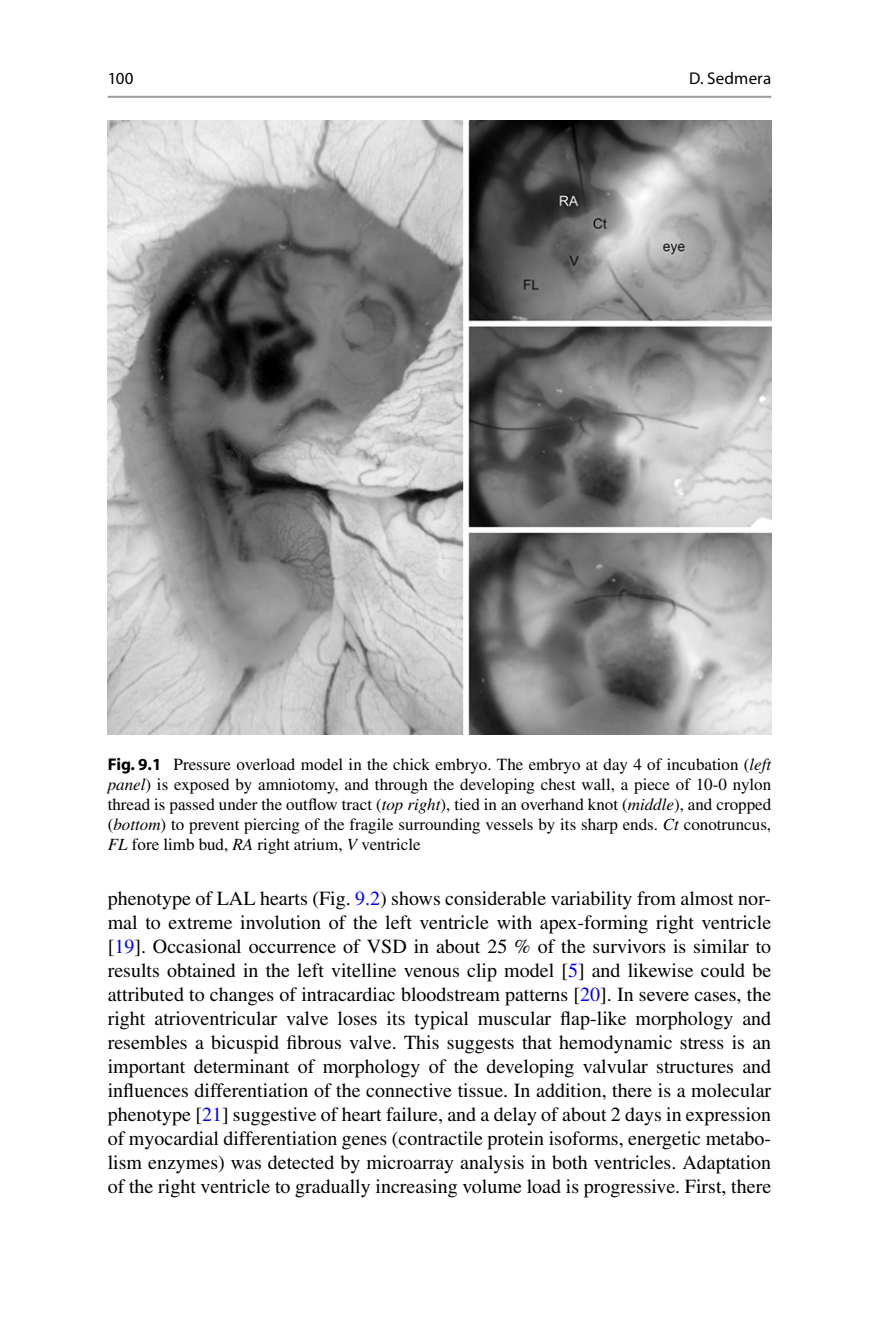
<style>
.page{position:relative;width:879px;height:1333px;background:#fff}
.page>*{position:absolute;margin:0;border:0;box-sizing:border-box;transform-origin:0 0}
.t1{font:20px/24px "Wvjfwp Ttcnbx Times";color:#000;text-align:justify}
.t2{font:17px/20px "Wvjfwp Ttcnbx Times";color:#000;text-align:justify}
.t3{font:17px "Mkgqvn Xsmplt Myriad";letter-spacing:.01em;color:#000}
.s1{font-family:"Fhqybd Ssmqjg Myriad";font-weight:700}
.s2{font-family:"Dsqmmg Ydsgpp Times";font-style:italic}
.s3{color:#0000fa}
</style>
<div class="page">
<img style="left:108px;top:121px;width:663px;height:613px">
<hr style="left:108px;top:96px;width:663px;height:2px;background:#9c9c9c">
<p class="t3" style="left:108px;top:72px;width:27px">100</p>
<p class="t3" style="left:689px;top:72px;width:84px">D. Sedmera</p>
<p class="t2" style="left:108px;top:755px;width:665px"><span class="s1">Fig. 9.1</span> Pressure overload model in the chick embryo. The embryo at day 4 of incubation ( <span class="s2">left panel</span> ) is exposed by amniotomy, and through the developing chest wall, a piece of 10-0 nylon thread is passed under the outflow tract ( <span class="s2">top right</span> ), tied in an overhand knot ( <span class="s2">middle</span> ), and cropped ( <span class="s2">bottom</span> ) to prevent piercing of the fragile surrounding vessels by its sharp ends. <span class="s2">Ct</span> conotruncus, <span class="s2">FL</span> fore limb bud, <span class="s2">RA</span> right atrium, <span class="s2">V</span> ventricle</p>
<p class="t1" style="left:108px;top:888px;width:665px">phenotype of LAL hearts (Fig. <span class="s3">9.2</span> ) shows considerable variability from almost nor&shy;mal to extreme involution of the left ventricle with apex-forming right ventricle [ <span class="s3">19</span> ]. Occasional occurrence of VSD in about 25 % of the survivors is similar to results obtained in the left vitelline venous clip model [ <span class="s3">5</span> ] and likewise could be attributed to changes of intracardiac bloodstream patterns [ <span class="s3">20</span> ]. In severe cases, the right atrioventricular valve loses its typical muscular flap-like morphology and resembles a bicuspid fibrous valve. This suggests that hemodynamic stress is an important determinant of morphology of the developing valvular structures and influences differentiation of the connective tissue. In addition, there is a molecular phenotype [ <span class="s3">21</span> ] suggestive of heart failure, and a delay of about 2 days in expression of myocardial differentiation genes (contractile protein isoforms, energetic metabo&shy;lism enzymes) was detected by microarray analysis in both ventricles. Adaptation of the right ventricle to gradually increasing volume load is progressive. First, there</p>
</div>
